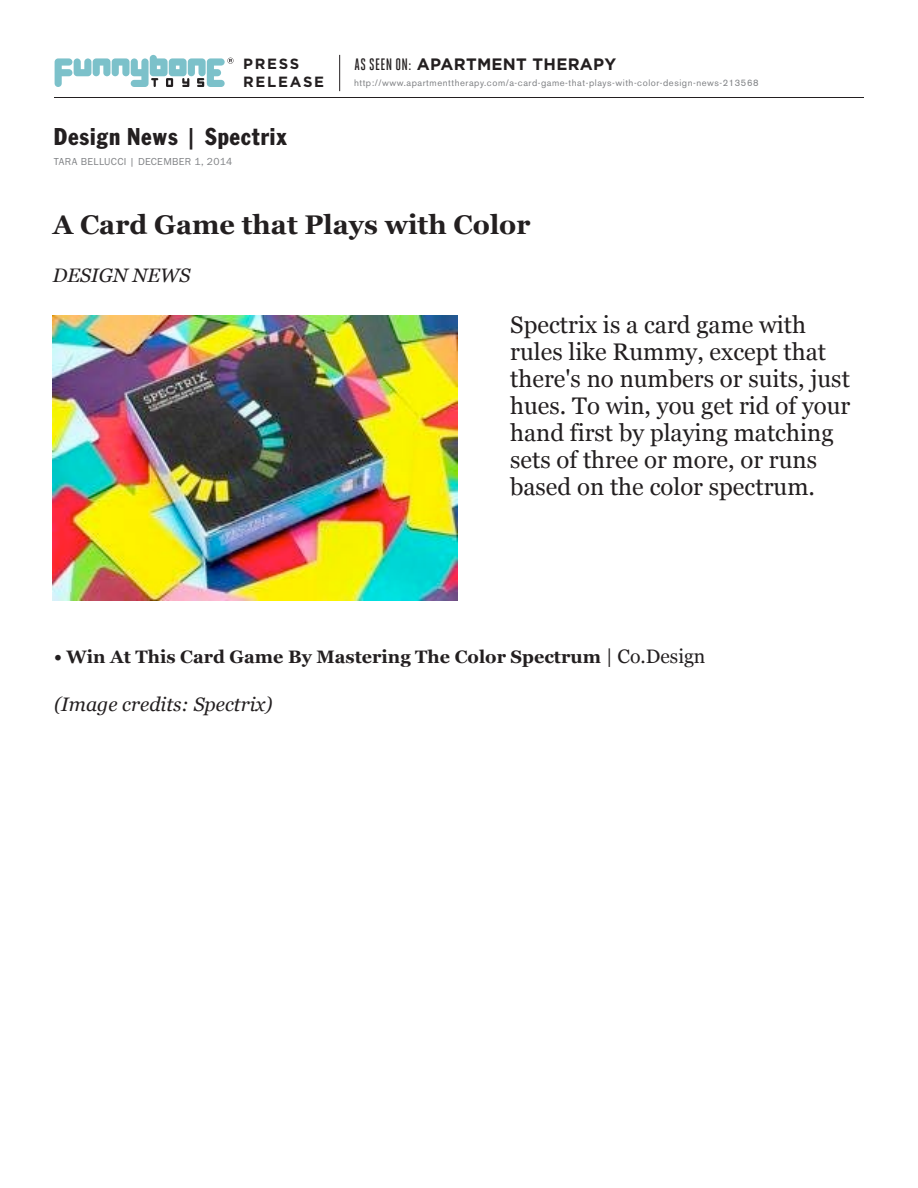
<style>
.page{position:relative;width:918px;height:1188px;background:#fff}
.page>*{position:absolute;margin:0;border:0;box-sizing:border-box;transform-origin:0 0}
.t1{font:700 27px "Georgia";color:#231f20}
.t2{font:condensed 25.5px "Franklin Gothic";letter-spacing:.02em;color:#231f20}
.t3{font:24px/27px "Georgia";color:#231f20}
.t4{font:italic 19.5px "Georgia";color:#231f20}
.t5{font:700 18px "Georgia";color:#231f20}
.t6{font:700 16.5px "Gotham";letter-spacing:.02em;color:#231f20}
.t7{font:700 14.85px/17.7px "Gotham";letter-spacing:.12em;color:#231f20}
.t8{font:10.5px "Franklin Gothic URW Boo";letter-spacing:.03em;color:#808285}
.t9{font:9.3px "Akzidenz Grotesk BE";letter-spacing:.055em;color:#808285}
.s1{font-family:"Heroic Condensed";font-weight:500}
.s2{font-weight:400;font-style:italic;font-size:19.5px}
.s3{font-weight:400;font-size:19.5px}
</style>
<div class="page">
<hr style="left:54px;top:97px;width:810px;height:1px;background:#231f20">
<svg style="left:55px;top:55px;width:179px;height:32px"></svg>
<hr style="left:339px;top:55px;width:1px;height:36px;background:#231f20">
<img style="left:53px;top:315px;width:405px;height:285px">
<p class="t7" style="left:243px;top:54px;width:83px">PRESS<br>RELEASE</p>
<p class="t2" style="left:54px;top:120px;width:235px">Design News | Spectrix</p>
<p class="t8" style="left:54px;top:155px;width:180px">TARA BELLUCCI | DECEMBER 1, 2014</p>
<p class="t6" style="left:355px;top:55px;width:263px"><span class="s1">AS SEEN ON:</span> APARTMENT THERAPY</p>
<p class="t9" style="left:354px;top:77px;width:406px">http://www.apartmenttherapy.com/a-card-game-that-plays-with-color-design-news-213568</p>
<p class="t1" style="left:53px;top:204px;width:479px">A Card Game that Plays with Color</p>
<p class="t4" style="left:53px;top:261px;width:139px">DESIGN NEWS</p>
<p class="t3" style="left:510px;top:310px;width:342px">Spectrix is a card game with rules like Rummy, except that there's no numbers or suits, just hues. To win, you get rid of your hand first by playing matching sets of three or more, or runs based on the color spectrum.</p>
<p class="t5" style="left:54px;top:643px;width:653px">• Win At This Card Game By Mastering The Color Spectrum <span class="s2">|</span> <span class="s3">Co.Design</span></p>
<p class="t4" style="left:54px;top:690px;width:220px">(Image credits: Spectrix)</p>
</div>
